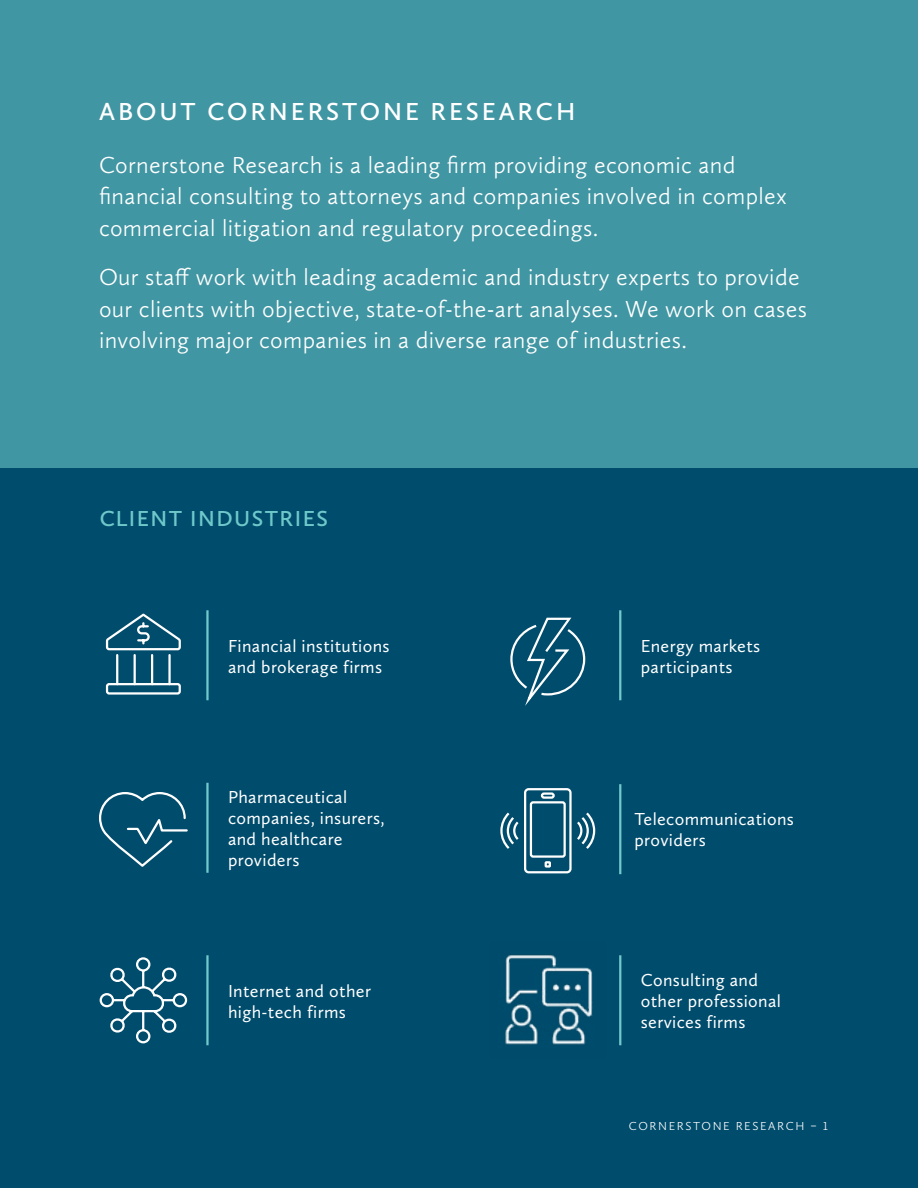
<style>
.page{position:relative;width:918px;height:1188px;background:#004c6c}
.page>*{position:absolute;margin:0;border:0;box-sizing:border-box;transform-origin:0 0}
.t1{font:600 25.5px "Calluna Sans";letter-spacing:.115em;color:#fff}
.t2{font:300 24px/31.5px "Calluna Sans";letter-spacing:.015em;color:#fff}
.t3{font:600 22.5px "Calluna Sans";letter-spacing:.065em;color:#70cacb}
.t4{font:18px/21px "Calluna Sans";letter-spacing:.02em;color:#fff}
.t5{font:300 12px "Calluna Sans";letter-spacing:.135em;color:#fff}
</style>
<div class="page">
<div style="left:0;top:0;width:918px;height:468px;background:#4196a3"></div>
<svg style="left:105px;top:613px;width:76px;height:82px"></svg>
<hr style="left:206px;top:610px;width:3px;height:90px;background:#70cacb">
<hr style="left:619px;top:610px;width:2px;height:90px;background:#70cacb">
<svg style="left:510px;top:617px;width:76px;height:89px"></svg>
<hr style="left:619px;top:784px;width:2px;height:90px;background:#70cacb">
<svg style="left:500px;top:788px;width:96px;height:86px"></svg>
<hr style="left:206px;top:955px;width:3px;height:90px;background:#70cacb">
<svg style="left:99px;top:957px;width:89px;height:87px"></svg>
<hr style="left:206px;top:783px;width:3px;height:90px;background:#70cacb">
<svg style="left:99px;top:792px;width:89px;height:75px"></svg>
<hr style="left:619px;top:955px;width:2px;height:90px;background:#70cacb">
<img style="left:505px;top:955px;width:88px;height:90px">
<p class="t1" style="left:99px;top:96px;width:478px">ABOUT CORNERSTONE RESEARCH</p>
<p class="t2" style="left:99px;top:149px;width:689px">Cornerstone Research is a leading firm providing economic and financial consulting to attorneys and companies involved in complex commercial litigation and regulatory proceedings.</p>
<p class="t2" style="left:99px;top:261px;width:710px">Our staff work with leading academic and industry experts to provide our clients with objective, state-of-the-art analyses. We work on cases involving major companies in a diverse range of industries.</p>
<p class="t3" style="left:99px;top:505px;width:230px">CLIENT INDUSTRIES</p>
<p class="t4" style="left:228px;top:635px;width:163px">Financial institutions and brokerage firms</p>
<p class="t4" style="left:641px;top:635px;width:121px">Energy markets participants</p>
<p class="t4" style="left:228px;top:786px;width:158px">Pharmaceutical companies, insurers, and healthcare providers</p>
<p class="t4" style="left:228px;top:980px;width:145px">Internet and other high-tech firms</p>
<p class="t4" style="left:634px;top:809px;width:161px">Telecommunications providers</p>
<p class="t4" style="left:641px;top:969px;width:142px">Consulting and other professional services firms</p>
<p class="t5" style="left:629px;top:1119px;width:200px">CORNERSTONE RESEARCH – 1</p>
</div>
